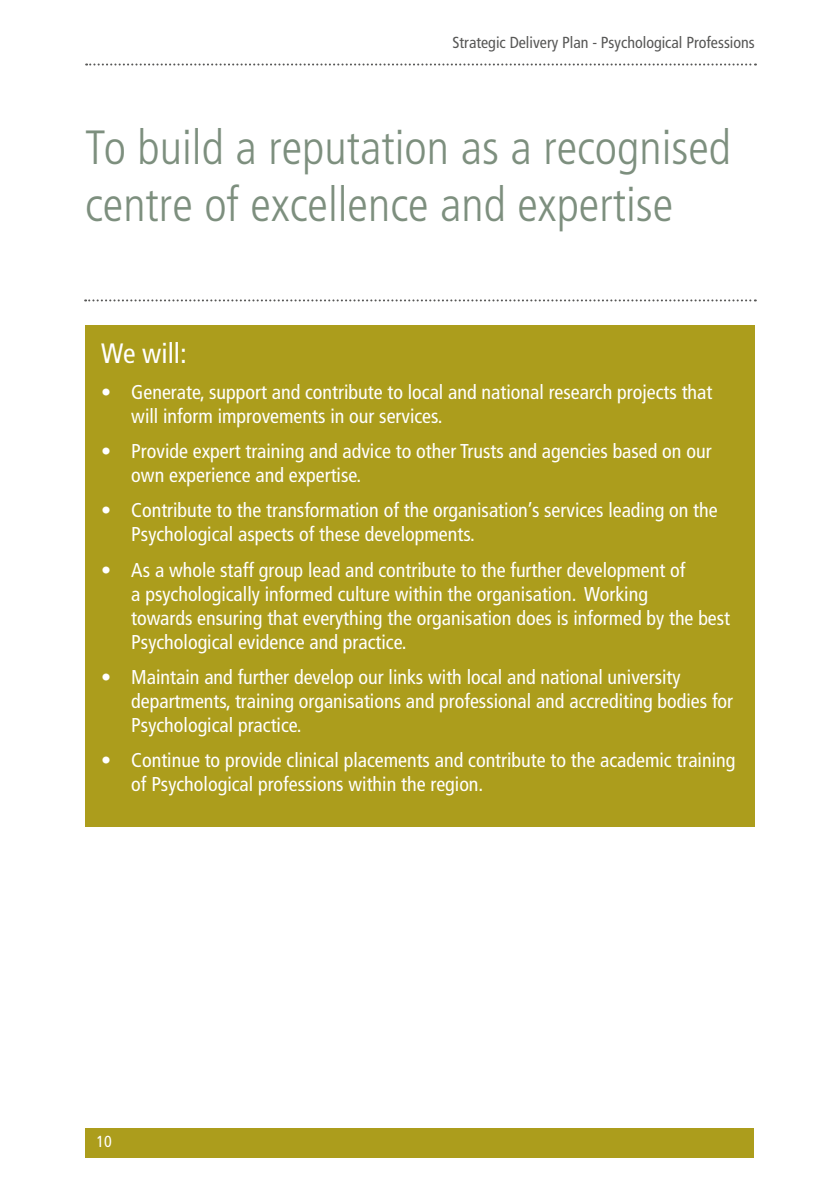
<style>
.page{position:relative;width:840px;height:1191px;background:#fff}
.page>*{position:absolute;margin:0;border:0;box-sizing:border-box;transform-origin:0 0}
.t1{font:300 condensed 48px/57.6px "Frutiger";color:#7d8f7e}
.t2{font:condensed 28px "Frutiger";color:#fff}
.t3{font:condensed 20px/24px "Frutiger";color:#fff}
.t4{font:condensed 16px "Frutiger";color:#575756}
.t5{font:condensed 16px "Frutiger";color:#fff}
</style>
<div class="page">
<div style="left:86px;top:325px;width:668px;height:501px;background:#ac9d1c"></div>
<svg style="left:85px;top:299px;width:670px;height:2px"></svg>
<div style="left:85px;top:1128px;width:668px;height:30px;background:#ac9d1c"></div>
<svg style="left:86px;top:63px;width:669px;height:2px"></svg>
<p class="t4" style="left:452px;top:33px;width:304px">Strategic Delivery Plan - Psychological Professions</p>
<h1 class="t1" style="left:85px;top:119px;width:647px">To build a reputation as a recognised centre of excellence and expertise</h1>
<h2 class="t2" style="left:101px;top:337px;width:87px">We will:</h2>
<p class="t3" style="left:131px;top:380px;width:582px;text-indent:-30px">• Generate, support and contribute to local and national research projects that will inform improvements in our services.</p>
<p class="t3" style="left:131px;top:439px;width:581px;text-indent:-30px">• Provide expert training and advice to other Trusts and agencies based on our own experience and expertise.</p>
<p class="t3" style="left:131px;top:498px;width:587px;text-indent:-30px">• Contribute to the transformation of the organisation’s services leading on the<br>Psychological aspects of these developments.</p>
<p class="t3" style="left:131px;top:558px;width:600px;text-indent:-30px">• As a whole staff group lead and contribute to the further development of<br>a psychologically informed culture within the organisation. Working<br>towards ensuring that everything the organisation does is informed by the best Psychological evidence and practice.</p>
<p class="t3" style="left:131px;top:665px;width:603px;text-indent:-30px">• Maintain and further develop our links with local and national university departments, training organisations and professional and accrediting bodies for<br>Psychological practice.</p>
<p class="t3" style="left:131px;top:748px;width:605px;text-indent:-30px">• Continue to provide clinical placements and contribute to the academic training of Psychological professions within the region.</p>
<p class="t5" style="left:96px;top:1132px;width:17px">10</p>
</div>
